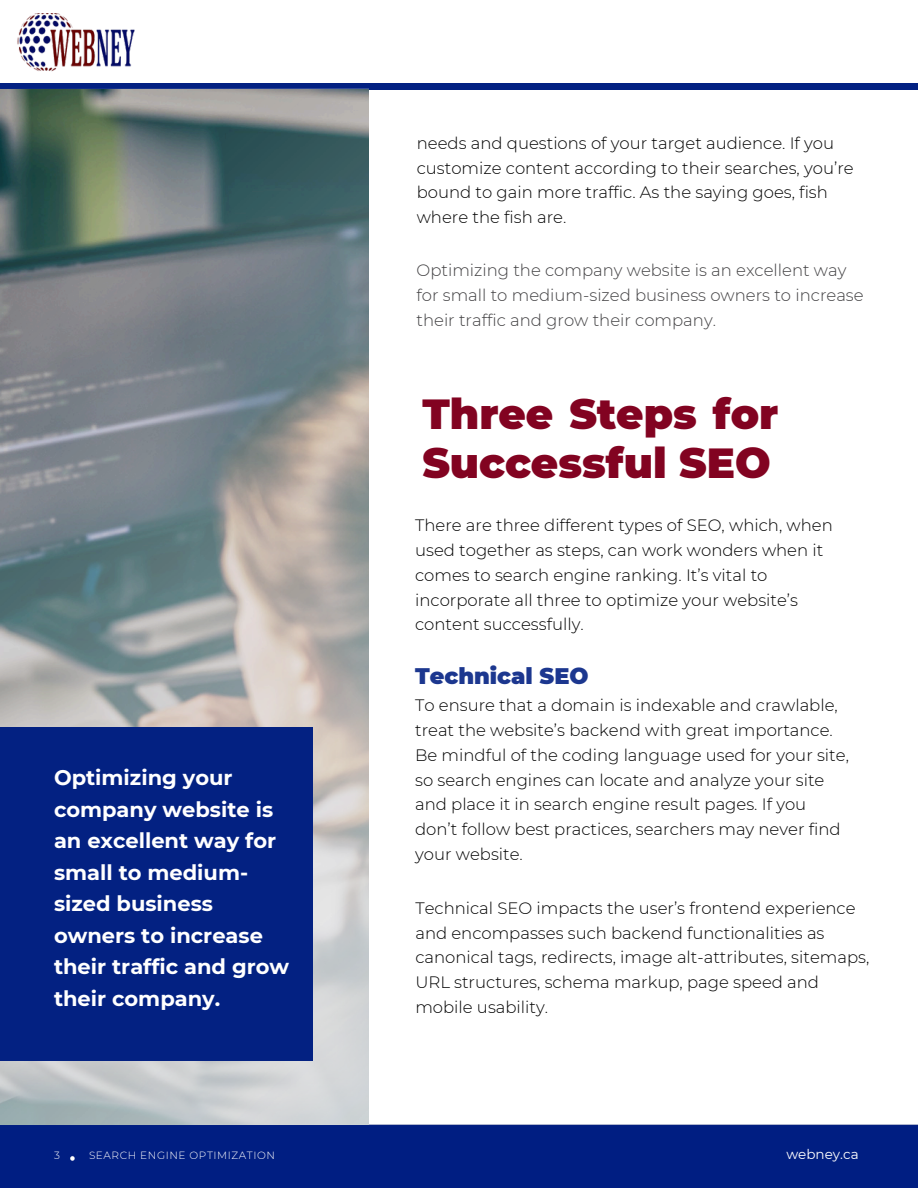
<style>
.page{position:relative;width:918px;height:1188px;background:#fff}
.page>*{position:absolute;margin:0;border:0;box-sizing:border-box;transform-origin:0 0}
.t1{font:900 42px/49.5px "Montserrat";color:#820321}
.t2{font:900 22.5px "Montserrat";color:#1c378f}
.t3{font:700 21px/31.5px "Montserrat";color:#fff}
.t4{font:300 16.5px/24.8px "Montserrat";color:#000}
.t5{font:300 16.5px/24.8px "Montserrat";color:#414042}
.t6{font:13.5px "Montserrat";color:#fff}
.t7{font:300 10.5px "Montserrat";letter-spacing:.055em;color:#fff}
</style>
<div class="page">
<div style="left:0;top:83px;width:918px;height:7px;background:#032182"></div>
<div style="left:0;top:1124px;width:918px;height:64px;background:#001e82"></div>
<img style="left:0;top:89px;width:369px;height:1036px">
<div style="left:0;top:727px;width:313px;height:334px;background:#032182"></div>
<img style="left:17px;top:14px;width:118px;height:58px">
<h3 class="t4" style="left:417px;top:131px;width:438px">needs and questions of your target audience. If you customize content according to their searches, you’re bound to gain more traffic. As the saying goes, fish where the fish are.</h3>
<h1 class="t5" style="left:417px;top:258px;width:449px">Optimizing the company website is an excellent way for small to medium-sized business owners to increase their traffic and grow their company.</h1>
<h3 class="t3" style="left:54px;top:762px;width:237px">Optimizing your company website is an excellent way for small to medium&shy;sized business owners to increase their traffic and grow their company.</h3>
<h3 class="t1" style="left:422px;top:389px;width:358px">Three Steps for<br>Successful SEO</h3>
<h2 class="t4" style="left:415px;top:513px;width:419px">There are three different types of SEO, which, when used together as steps, can work wonders when it comes to search engine ranking. It’s vital to incorporate all three to optimize your website’s content successfully.</h2>
<h3 class="t2" style="left:415px;top:663px;width:175px">Technical SEO</h3>
<h3 class="t4" style="left:415px;top:693px;width:435px">To ensure that a domain is indexable and crawlable, treat the website’s backend with great importance.<br>Be mindful of the coding language used for your site, so search engines can locate and analyze your site and place it in search engine result pages. If you don’t follow best practices, searchers may never find your website.</h3>
<h3 class="t4" style="left:415px;top:896px;width:455px">Technical SEO impacts the user’s frontend experience and encompasses such backend functionalities as canonical tags, redirects, image alt-attributes, sitemaps, URL structures, schema markup, page speed and mobile usability.</h3>
<p class="t7" style="left:54px;top:1149px;width:7px">3</p>
<p class="t7" style="left:89px;top:1149px;width:188px">SEARCH ENGINE OPTIMIZATION</p>
<p class="t6" style="left:786px;top:1146px;width:74px">webney.ca</p>
</div>
